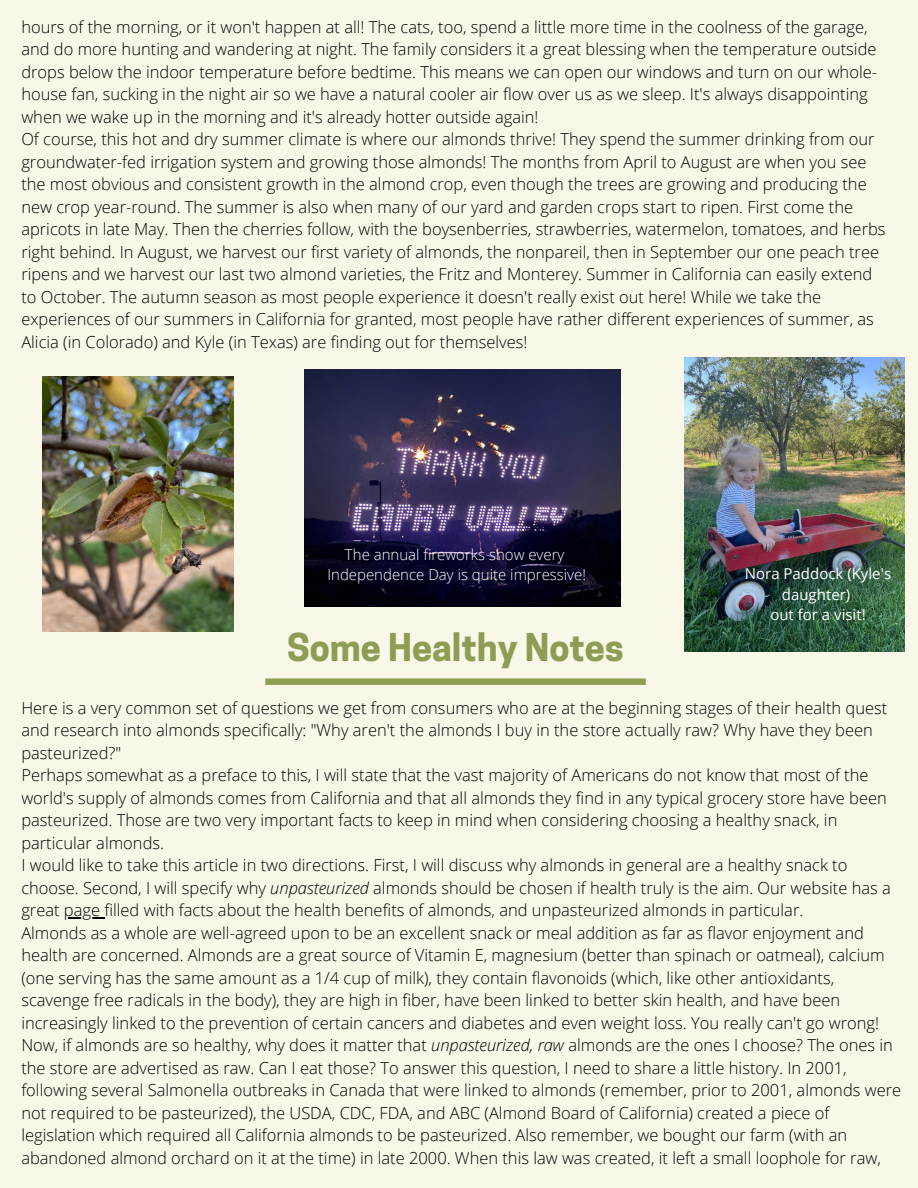
<style>
.page{position:relative;width:918px;height:1188px;background:#f8f7e8}
.page>*{position:absolute;margin:0;border:0;box-sizing:border-box;transform-origin:0 0}
.t1{font:700 36px "Cooper Hewitt";color:#8e9d54}
.t2{font:300 16.5px/22.5px "Open Sans";color:#000}
.t3{font:300 15px "Open Sans";color:#fff}
.t4{font:15px/20.2px "Open Sans";color:#fff;text-align:center}
.s1{font-style:italic}
</style>
<div class="page">
<svg style="left:265px;top:678px;width:381px;height:7px;background:#96a45f"></svg>
<img style="left:42px;top:377px;width:191px;height:254px">
<img style="left:684px;top:357px;width:221px;height:295px">
<img style="left:304px;top:369px;width:317px;height:237px">
<hr style="left:64px;top:917px;width:40px;height:2px;background:#000">
<p class="t2" style="left:21px;top:15px;width:857px">hours of the morning, or it won't happen at all! The cats, too, spend a little more time in the coolness of the garage, and do more hunting and wandering at night. The family considers it a great blessing when the temperature outside drops below the indoor temperature before bedtime. This means we can open our windows and turn on our whole&shy;house fan, sucking in the night air so we have a natural cooler air flow over us as we sleep. It's always disappointing when we wake up in the morning and it's already hotter outside again!</p>
<p class="t2" style="left:21px;top:128px;width:866px">Of course, this hot and dry summer climate is where our almonds thrive! They spend the summer drinking from our groundwater-fed irrigation system and growing those almonds! The months from April to August are when you see the most obvious and consistent growth in the almond crop, even though the trees are growing and producing the new crop year-round. The summer is also when many of our yard and garden crops start to ripen. First come the apricots in late May. Then the cherries follow, with the boysenberries, strawberries, watermelon, tomatoes, and herbs right behind. In August, we harvest our first variety of almonds, the nonpareil, then in September our one peach tree ripens and we harvest our last two almond varieties, the Fritz and Monterey. Summer in California can easily extend to October. The autumn season as most people experience it doesn't really exist out here! While we take the experiences of our summers in California for granted, most people have rather different experiences of summer, as Alicia (in Colorado) and Kyle (in Texas) are finding out for themselves!</p>
<p class="t3" style="left:345px;top:544px;width:221px">The annual fireworks show every</p>
<p class="t3" style="left:327px;top:564px;width:260px">Independence Day is quite impressive!</p>
<p class="t4" style="left:745px;top:563px;width:148px">Nora Paddock (Kyle's daughter)</p>
<p class="t4" style="left:770px;top:604px;width:97px">out for a visit!</p>
<p class="t1" style="left:287px;top:634px;width:338px">Some Healthy Notes</p>
<p class="t2" style="left:21px;top:696px;width:867px">Here is a very common set of questions we get from consumers who are at the beginning stages of their health quest and research into almonds specifically: "Why aren't the almonds I buy in the store actually raw? Why have they been pasteurized?"</p>
<p class="t2" style="left:21px;top:764px;width:867px">Perhaps somewhat as a preface to this, I will state that the vast majority of Americans do not know that most of the world's supply of almonds comes from California and that all almonds they find in any typical grocery store have been pasteurized. Those are two very important facts to keep in mind when considering choosing a healthy snack, in particular almonds.</p>
<p class="t2" style="left:21px;top:854px;width:871px">I would like to take this article in two directions. First, I will discuss why almonds in general are a healthy snack to choose. Second, I will specify why <span class="s1">unpasteurized</span> almonds should be chosen if health truly is the aim. Our website has a great page filled with facts about the health benefits of almonds, and unpasteurized almonds in particular.</p>
<p class="t2" style="left:21px;top:921px;width:865px">Almonds as a whole are well-agreed upon to be an excellent snack or meal addition as far as flavor enjoyment and health are concerned. Almonds are a great source of Vitamin E, magnesium (better than spinach or oatmeal), calcium (one serving has the same amount as a 1/4 cup of milk), they contain flavonoids (which, like other antioxidants, scavenge free radicals in the body), they are high in fiber, have been linked to better skin health, and have been increasingly linked to the prevention of certain cancers and diabetes and even weight loss. You really can't go wrong!</p>
<p class="t2" style="left:21px;top:1034px;width:881px">Now, if almonds are so healthy, why does it matter that <span class="s1">unpasteurized, raw</span> almonds are the ones I choose? The ones in the store are advertised as raw. Can I eat those? To answer this question, I need to share a little history. In 2001, following several Salmonella outbreaks in Canada that were linked to almonds (remember, prior to 2001, almonds were not required to be pasteurized), the USDA, CDC, FDA, and ABC (Almond Board of California) created a piece of legislation which required all California almonds to be pasteurized. Also remember, we bought our farm (with an abandoned almond orchard on it at the time) in late 2000. When this law was created, it left a small loophole for raw,</p>
</div>
